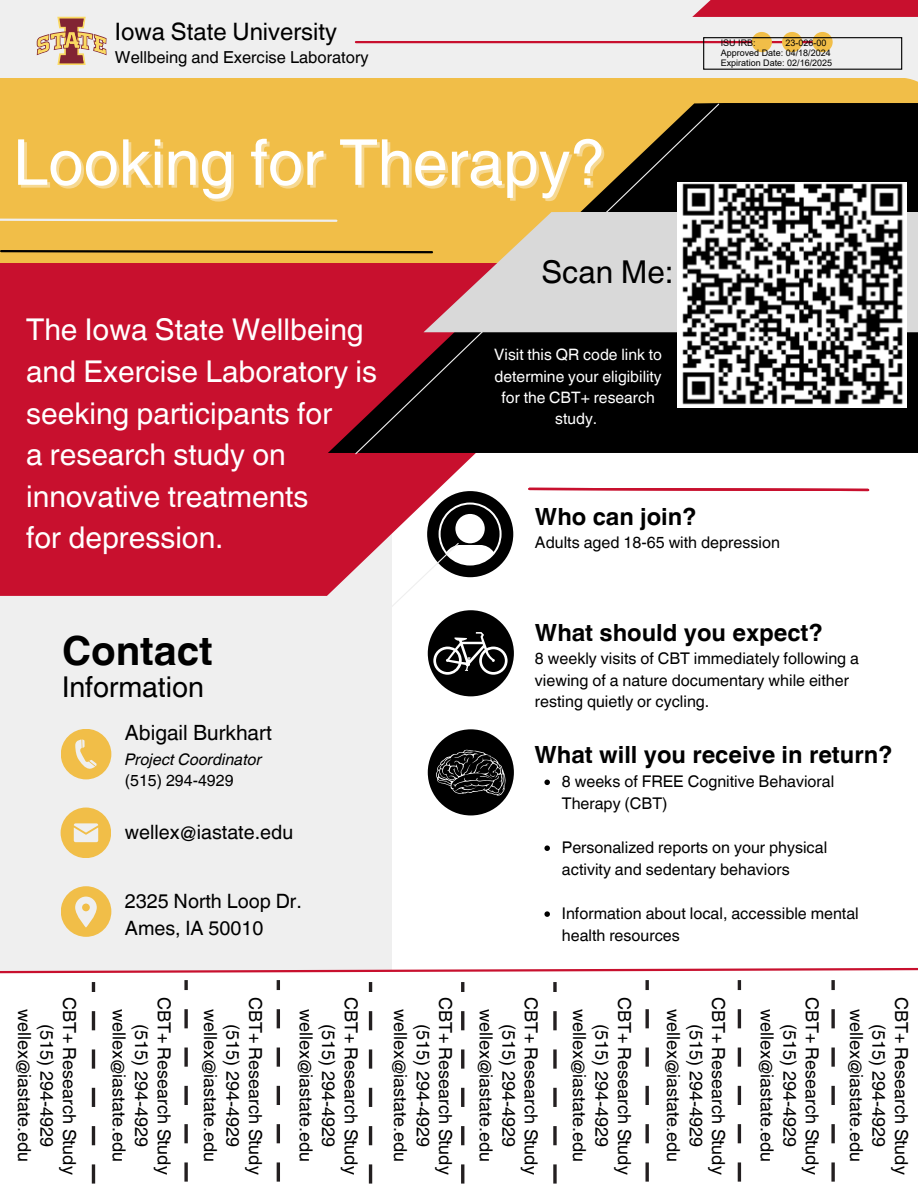
<style>
.page{position:relative;width:918px;height:1188px;background:#efefef}
.page>*{position:absolute;margin:0;border:0;box-sizing:border-box;transform-origin:0 0}
.t1{font:63.3px "Helvetica World";color:#fff}
.t2{font:700 40.2px "Helvetica World";color:#000}
.t3{font:31.5px "Helvetica World";color:#000}
.t4{font:30px/41.7px "Helvetica World";color:#fff}
.t5{font:28.65px "Helvetica World";color:#000}
.t6{font:24px "Helvetica World";color:#000}
.t7{font:700 23.7px "Helvetica World";color:#000}
.t8{font:21px "Helvetica World";color:#000}
.t9{font:19.8px/27.3px "Helvetica World";color:#000}
.t10{font:18px/22.5px "Helvetica World";color:#000;text-align:center}
.t11{font:16.5px "Helvetica World";color:#000}
.t12{font:16.05px/21.9px "Helvetica World";color:#000}
.t13{font:italic 16.05px "Helvetica World";color:#000}
.t14{font:15.75px/21.3px "Helvetica World";color:#fff;text-align:center}
.t15{font:9px/10.2px "Arial";color:#000}
</style>
<div class="page">
<div style="left:0;top:78px;width:918px;height:185px;background:#f1be48"></div>
<div style="left:393px;top:375px;width:525px;height:677px;background:#fff"></div>
<div style="left:428px;top:610px;width:86px;height:86px;background:#000;border-radius:50%"></div>
<div style="left:428px;top:729px;width:86px;height:86px;background:#000;border-radius:50%"></div>
<svg style="left:436px;top:750px;width:70px;height:46px"></svg>
<svg style="left:544px;top:780px;width:6px;height:5px"></svg>
<svg style="left:544px;top:845px;width:6px;height:6px"></svg>
<svg style="left:544px;top:911px;width:6px;height:6px"></svg>
<div style="left:0;top:263px;width:514px;height:333px;background:#c8102e"></div>
<svg style="left:250px;top:503px;width:258px;height:239px"></svg>
<svg style="left:328px;top:103px;width:590px;height:350px;background:#3b1d12"></svg>
<div style="left:692px;top:0;width:226px;height:17px;background:#c8102e"></div>
<svg style="left:354px;top:103px;width:366px;height:352px;background:#764e23"></svg>
<svg style="left:423px;top:212px;width:495px;height:120px;background:#dbc4b4"></svg>
<hr style="left:356px;top:41px;width:465px;height:2px;background:#c8102e">
<svg style="left:752px;top:32px;width:81px;height:20px"></svg>
<svg style="left:37px;top:17px;width:70px;height:48px"></svg>
<div style="left:61px;top:729px;width:50px;height:50px;background:#f1be48;border-radius:50%"></div>
<div style="left:61px;top:808px;width:50px;height:50px;background:#f1be48;border-radius:50%"></div>
<div style="left:61px;top:886px;width:50px;height:51px;background:#f1be48;border-radius:50%"></div>
<svg style="left:75px;top:739px;width:22px;height:30px"></svg>
<svg style="left:74px;top:823px;width:24px;height:19px"></svg>
<svg style="left:75px;top:897px;width:22px;height:31px"></svg>
<svg style="left:0;top:249px;width:434px;height:5px;background:#846827"></svg>
<svg style="left:0;top:217px;width:339px;height:6px"></svg>
<div style="left:0;top:971px;width:918px;height:217px;background:#fff"></div>
<svg style="left:92px;top:982px;width:3px;height:202px"></svg>
<svg style="left:184px;top:980px;width:4px;height:202px"></svg>
<svg style="left:277px;top:980px;width:3px;height:202px"></svg>
<svg style="left:369px;top:982px;width:3px;height:202px"></svg>
<svg style="left:461px;top:982px;width:3px;height:202px"></svg>
<svg style="left:553px;top:982px;width:4px;height:202px"></svg>
<svg style="left:645px;top:980px;width:4px;height:202px"></svg>
<svg style="left:738px;top:980px;width:3px;height:202px"></svg>
<svg style="left:831px;top:980px;width:4px;height:202px"></svg>
<svg style="left:528px;top:487px;width:342px;height:5px"></svg>
<svg style="left:0;top:967px;width:918px;height:7px"></svg>
<img style="left:678px;top:183px;width:228px;height:225px">
<div style="left:703px;top:37px;width:199px;height:33px;border:1px solid #000"></div>
<h3 class="t6" style="left:115px;top:17px;width:224px">Iowa State University</h3>
<p class="t11" style="left:115px;top:48px;width:255px">Wellbeing and Exercise Laboratory</p>
<h1 class="t1" style="left:13px;top:125px;width:594px">Looking for Therapy?</h1>
<h3 class="t3" style="left:541px;top:253px;width:134px">Scan Me:</h3>
<p class="t15" style="left:721px;top:38px;width:36px">ISU IRB:</p>
<p class="t15" style="left:721px;top:38px;width:113px;text-indent:65px">23-026-00<br>Approved Date: 04/18/2024<br>Expiration Date: 02/16/2025</p>
<h3 class="t4" style="left:26px;top:309px;width:352px">The Iowa State Wellbeing and Exercise Laboratory is seeking participants for<br>a research study on innovative treatments<br>for depression.</h3>
<h2 class="t2" style="left:62px;top:618px;width:152px">Contact</h2>
<h3 class="t5" style="left:62px;top:670px;width:143px">Information</h3>
<p class="t8" style="left:125px;top:721px;width:148px">Abigail Burkhart</p>
<p class="t13" style="left:125px;top:746px;width:138px">Project Coordinator</p>
<p class="t12" style="left:125px;top:770px;width:110px">(515) 294-4929</p>
<p class="t9" style="left:125px;top:818px;width:170px">wellex@iastate.edu</p>
<p class="t9" style="left:125px;top:888px;width:179px">2325 North Loop Dr.<br>Ames, IA 50010</p>
<p class="t14" style="left:494px;top:344px;width:169px">Visit this QR code link to determine your eligibility for the CBT+ research study.</p>
<h3 class="t7" style="left:535px;top:498px;width:163px">Who can join?</h3>
<p class="t12" style="left:535px;top:532px;width:247px">Adults aged 18-65 with depression</p>
<h3 class="t7" style="left:535px;top:613px;width:289px">What should you expect?</h3>
<p class="t12" style="left:535px;top:647px;width:326px">8 weekly visits of CBT immediately following a viewing of a nature documentary while either resting quietly or cycling.</p>
<h3 class="t7" style="left:535px;top:735px;width:359px">What will you receive in return?</h3>
<p class="t12" style="left:562px;top:771px;width:274px">8 weeks of FREE Cognitive Behavioral<br>Therapy (CBT)</p>
<p class="t12" style="left:562px;top:837px;width:267px">Personalized reports on your physical activity and sedentary behaviors</p>
<p class="t12" style="left:562px;top:903px;width:298px">Information about local, accessible mental health resources</p>
<p class="t10" style="left:81px;top:997px;width:179px;rotate:90deg">CBT+ Research Study (515) 294-4929 wellex@iastate.edu</p>
<p class="t10" style="left:175px;top:997px;width:179px;rotate:90deg">CBT+ Research Study (515) 294-4929 wellex@iastate.edu</p>
<p class="t10" style="left:267px;top:997px;width:179px;rotate:90deg">CBT+ Research Study (515) 294-4929 wellex@iastate.edu</p>
<p class="t10" style="left:362px;top:997px;width:179px;rotate:90deg">CBT+ Research Study (515) 294-4929 wellex@iastate.edu</p>
<p class="t10" style="left:457px;top:997px;width:179px;rotate:90deg">CBT+ Research Study (515) 294-4929 wellex@iastate.edu</p>
<p class="t10" style="left:542px;top:997px;width:179px;rotate:90deg">CBT+ Research Study (515) 294-4929 wellex@iastate.edu</p>
<p class="t10" style="left:636px;top:997px;width:179px;rotate:90deg">CBT+ Research Study (515) 294-4929 wellex@iastate.edu</p>
<p class="t10" style="left:730px;top:997px;width:179px;rotate:90deg">CBT+ Research Study (515) 294-4929 wellex@iastate.edu</p>
<p class="t10" style="left:823px;top:997px;width:179px;rotate:90deg">CBT+ Research Study (515) 294-4929 wellex@iastate.edu</p>
<p class="t10" style="left:913px;top:997px;width:179px;rotate:90deg">CBT+ Research Study (515) 294-4929 wellex@iastate.edu</p>
</div>
